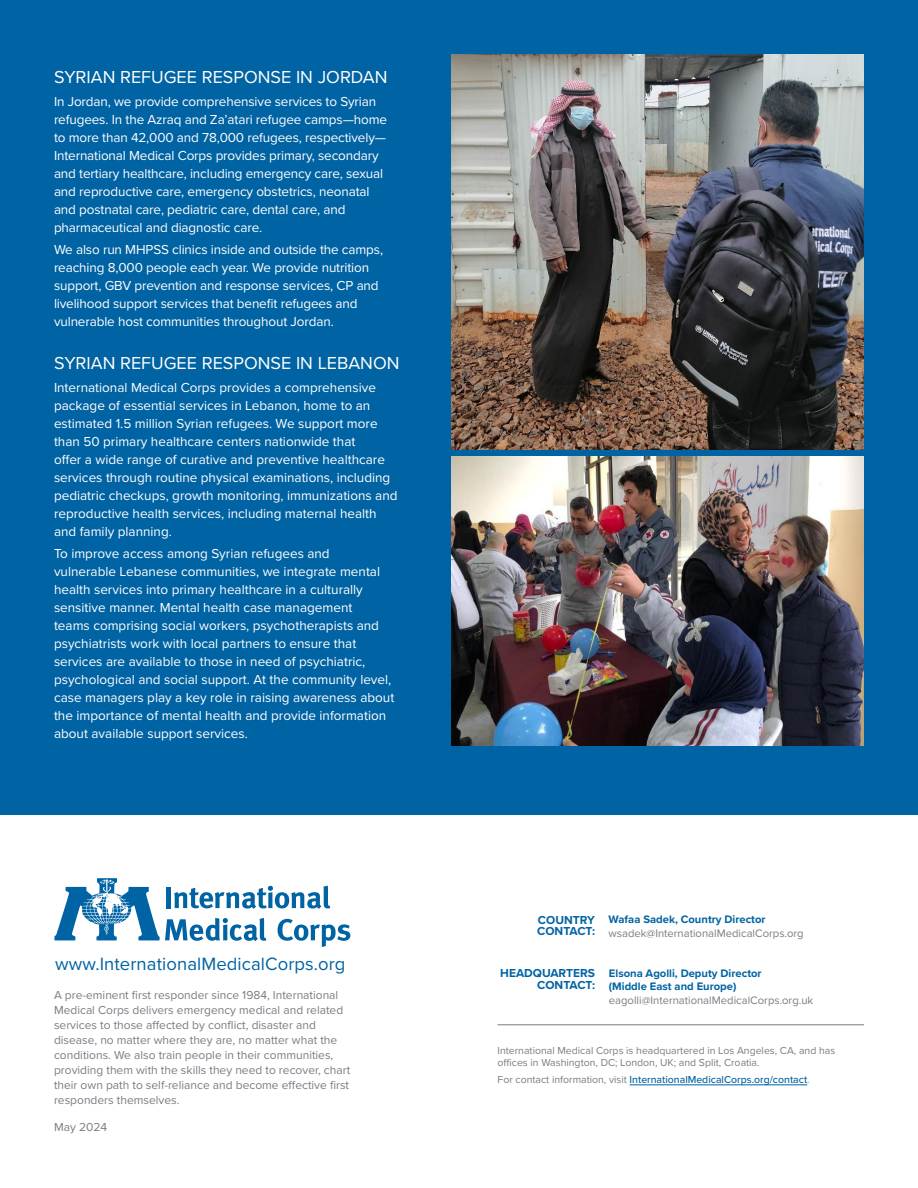
<style>
.page{position:relative;width:918px;height:1188px;background:#fff}
.page>*{position:absolute;margin:0;border:0;box-sizing:border-box;transform-origin:0 0}
.t1{font:18.45px "Proxima Nova";letter-spacing:.005em;color:#0063a3}
.t2{font:18px "Proxima Nova";color:#fff}
.t3{font:13.5px/18px "Proxima Nova";color:#fff}
.t4{font:12px/15px "Proxima Nova";color:#787d83}
.t5{font:700 12px/11.4px "Proxima Nova";color:#0063a3;text-align:right}
.t6{font:11.25px "Proxima Nova";color:#787d83}
.t7{font:700 11.25px/13.5px "Proxima Nova";color:#0063a3}
.t8{font:10.5px/12.6px "Proxima Nova";color:#787d83}
.t9{font:500 10.5px "Proxima Nova";color:#0063a3}
.s1{font-weight:400;color:#787d83}
</style>
<div class="page">
<div style="left:0;top:0;width:918px;height:814px;background:#0063a3"></div>
<svg style="left:54px;top:878px;width:296px;height:69px"></svg>
<img style="left:451px;top:54px;width:413px;height:395px">
<hr style="left:630px;top:1085px;width:177px;height:1px;background:#0063a3">
<hr style="left:498px;top:1024px;width:366px;height:1px;background:#787d83">
<img style="left:451px;top:456px;width:413px;height:290px">
<h2 class="t2" style="left:54px;top:64px;width:335px">SYRIAN REFUGEE RESPONSE IN JORDAN</h2>
<p class="t3" style="left:54px;top:92px;width:335px">In Jordan, we provide comprehensive services to Syrian refugees. In the Azraq and Za’atari refugee camps—home to more than 42,000 and 78,000 refugees, respectively— International Medical Corps provides primary, secondary and tertiary healthcare, including emergency care, sexual and reproductive care, emergency obstetrics, neonatal and postnatal care, pediatric care, dental care, and pharmaceutical and diagnostic care.</p>
<p class="t3" style="left:54px;top:240px;width:331px">We also run MHPSS clinics inside and outside the camps, reaching 8,000 people each year. We provide nutrition support, GBV prevention and response services, CP and livelihood support services that benefit refugees and vulnerable host communities throughout Jordan.</p>
<h2 class="t2" style="left:54px;top:350px;width:347px">SYRIAN REFUGEE RESPONSE IN LEBANON</h2>
<p class="t3" style="left:54px;top:378px;width:345px">International Medical Corps provides a comprehensive package of essential services in Lebanon, home to an estimated 1.5 million Syrian refugees. We support more than 50 primary healthcare centers nationwide that<br>offer a wide range of curative and preventive healthcare services through routine physical examinations, including pediatric checkups, growth monitoring, immunizations and reproductive health services, including maternal health and family planning.</p>
<p class="t3" style="left:54px;top:544px;width:342px">To improve access among Syrian refugees and vulnerable Lebanese communities, we integrate mental health services into primary healthcare in a culturally sensitive manner. Mental health case management<br>teams comprising social workers, psychotherapists and psychiatrists work with local partners to ensure that services are available to those in need of psychiatric, psychological and social support. At the community level, case managers play a key role in raising awareness about the importance of mental health and provide information about available support services.</p>
<h1 class="t1" style="left:55px;top:950px;width:292px">www.InternationalMedicalCorps.org</h1>
<p class="t4" style="left:54px;top:987px;width:298px">A pre-eminent first responder since 1984, International Medical Corps delivers emergency medical and related services to those affected by conflict, disaster and disease, no matter where they are, no matter what the conditions. We also train people in their communities, providing them with the skills they need to recover, chart their own path to self-reliance and become effective first responders themselves.</p>
<p class="t4" style="left:54px;top:1119px;width:55px">May 2024</p>
<p class="t5" style="left:537px;top:914px;width:59px;text-align:left">COUNTRY<br>CONTACT:</p>
<p class="t5" style="left:500px;top:967px;width:96px">HEADQUARTERS<br>CONTACT:</p>
<p class="t7" style="left:609px;top:912px;width:159px">Wafaa Sadek, Country Director</p>
<p class="t6" style="left:609px;top:924px;width:197px">wsadek@InternationalMedicalCorps.org</p>
<p class="t7" style="left:609px;top:966px;width:154px">Elsona Agolli, Deputy Director (Middle East and Europe)</p>
<p class="t6" style="left:609px;top:992px;width:206px">eagolli@InternationalMedicalCorps.org.uk</p>
<p class="t8" style="left:498px;top:1043px;width:339px">International Medical Corps is headquartered in Los Angeles, CA, and has offices in Washington, DC; London, UK; and Split, Croatia.</p>
<p class="t9" style="left:498px;top:1072px;width:314px"><span class="s1">For contact information, visit</span> InternationalMedicalCorps.org/contact<span class="s1">.</span></p>
</div>
